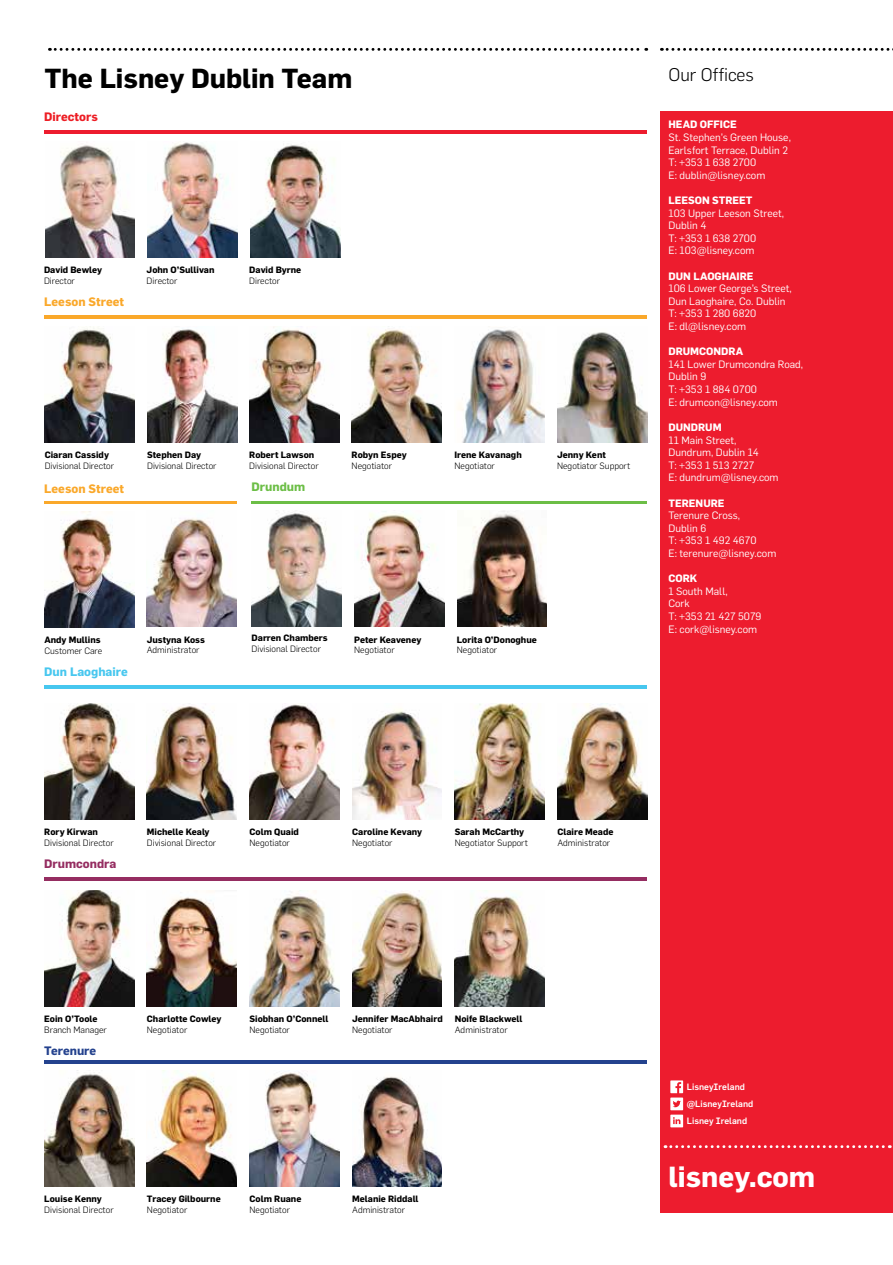
<style>
.page{position:relative;width:893px;height:1265px;background:#fff}
.page>*{position:absolute;margin:0;border:0;box-sizing:border-box;transform-origin:0 0}
.t1{font:700 28.5px "Flama";color:#fff}
.t2{font:700 27px "Flama";color:#000}
.t3{font:300 18px "Flama";color:#000}
.t4{font:700 12px "Flama";color:#faa82a}
.t5{font:700 12px "Flama";color:#47c7ef}
.t6{font:700 12px "Flama";color:#952d61}
.t7{font:700 12px "Flama";color:#ed1d24}
.t8{font:700 12px "Flama";color:#24428e}
.t9{font:700 12px "Flama";color:#6cbe46}
.t10{font:10.5px/12.6px "Flama";color:#fff}
.t11{font:700 10.5px "Flama";color:#fff}
.t12{font:300 9px "Flama";color:#000}
.t13{font:700 9px "Flama";color:#000}
.t14{font:500 9px/17.1px "Flama";color:#fff}
</style>
<div class="page">
<div style="left:660px;top:111px;width:233px;height:1102px;background:#ed1c2e"></div>
<img style="left:44px;top:1070px;width:90px;height:116px">
<img style="left:147px;top:1070px;width:90px;height:116px">
<img style="left:249px;top:1071px;width:90px;height:115px">
<img style="left:352px;top:1076px;width:90px;height:110px">
<hr style="left:44px;top:1059px;width:603px;height:3px;background:#24428e">
<svg style="left:49px;top:48px;width:598px;height:3px"></svg>
<svg style="left:661px;top:48px;width:232px;height:3px"></svg>
<div style="left:670px;top:1097px;width:13px;height:13px;background:#fff"></div>
<svg style="left:673px;top:1100px;width:8px;height:7px"></svg>
<svg style="left:670px;top:1114px;width:13px;height:13px"></svg>
<svg style="left:673px;top:1117px;width:7px;height:6px"></svg>
<svg style="left:670px;top:1080px;width:13px;height:13px"></svg>
<svg style="left:665px;top:1145px;width:225px;height:2px"></svg>
<img style="left:44px;top:890px;width:90px;height:116px">
<img style="left:147px;top:897px;width:90px;height:109px">
<img style="left:249px;top:890px;width:90px;height:116px">
<img style="left:352px;top:890px;width:90px;height:116px">
<img style="left:455px;top:896px;width:89px;height:110px">
<hr style="left:44px;top:877px;width:603px;height:3px;background:#952d61">
<img style="left:147px;top:703px;width:90px;height:116px">
<img style="left:352px;top:709px;width:90px;height:110px">
<img style="left:455px;top:703px;width:89px;height:116px">
<img style="left:557px;top:703px;width:90px;height:116px">
<img style="left:44px;top:703px;width:90px;height:116px">
<img style="left:249px;top:703px;width:90px;height:116px">
<hr style="left:44px;top:685px;width:603px;height:3px;background:#47c7ef">
<hr style="left:44px;top:131px;width:603px;height:3px;background:#ed1c2e">
<img style="left:147px;top:518px;width:89px;height:109px">
<img style="left:354px;top:511px;width:90px;height:116px">
<img style="left:457px;top:511px;width:90px;height:116px">
<img style="left:45px;top:511px;width:90px;height:116px">
<img style="left:252px;top:511px;width:89px;height:116px">
<hr style="left:252px;top:501px;width:395px;height:3px;background:#6cbe46">
<hr style="left:44px;top:501px;width:192px;height:3px;background:#faa82a">
<img style="left:148px;top:142px;width:89px;height:115px">
<img style="left:250px;top:144px;width:90px;height:113px">
<img style="left:45px;top:145px;width:90px;height:112px">
<img style="left:352px;top:326px;width:90px;height:116px">
<img style="left:249px;top:326px;width:90px;height:116px">
<img style="left:457px;top:329px;width:87px;height:113px">
<img style="left:557px;top:332px;width:90px;height:110px">
<hr style="left:44px;top:316px;width:603px;height:3px;background:#faa82a">
<img style="left:147px;top:329px;width:90px;height:113px">
<img style="left:45px;top:327px;width:90px;height:116px">
<h2 class="t2" style="left:45px;top:62px;width:309px">The Lisney Dublin Team</h2>
<p class="t7" style="left:44px;top:109px;width:55px">Directors</p>
<p class="t13" style="left:44px;top:264px;width:60px">David Bewley</p>
<p class="t12" style="left:44px;top:275px;width:32px">Director</p>
<p class="t4" style="left:44px;top:294px;width:81px">Leeson Street</p>
<p class="t13" style="left:147px;top:264px;width:69px">John O’Sullivan</p>
<p class="t12" style="left:147px;top:275px;width:32px">Director</p>
<p class="t13" style="left:249px;top:264px;width:53px">David Byrne</p>
<p class="t12" style="left:249px;top:275px;width:32px">Director</p>
<p class="t13" style="left:45px;top:449px;width:66px">Ciaran Cassidy</p>
<p class="t12" style="left:45px;top:461px;width:71px">Divisional Director</p>
<p class="t13" style="left:147px;top:449px;width:56px">Stephen Day</p>
<p class="t12" style="left:147px;top:460px;width:71px">Divisional Director</p>
<p class="t13" style="left:249px;top:449px;width:67px">Robert Lawson</p>
<p class="t12" style="left:249px;top:460px;width:71px">Divisional Director</p>
<p class="t13" style="left:352px;top:449px;width:57px">Robyn Espey</p>
<p class="t12" style="left:352px;top:460px;width:42px">Negotiator</p>
<p class="t13" style="left:454px;top:449px;width:69px">Irene Kavanagh</p>
<p class="t12" style="left:454px;top:460px;width:42px">Negotiator</p>
<p class="t13" style="left:557px;top:449px;width:50px">Jenny Kent</p>
<p class="t12" style="left:557px;top:460px;width:75px">Negotiator Support</p>
<p class="t4" style="left:44px;top:481px;width:81px">Leeson Street</p>
<p class="t9" style="left:252px;top:479px;width:55px">Drundum</p>
<p class="t13" style="left:44px;top:634px;width:58px">Andy Mullins</p>
<p class="t12" style="left:44px;top:645px;width:59px">Customer Care</p>
<p class="t5" style="left:44px;top:663px;width:85px">Dun Laoghaire</p>
<p class="t13" style="left:147px;top:633px;width:60px">Justyna Koss</p>
<p class="t12" style="left:147px;top:645px;width:54px">Administrator</p>
<p class="t13" style="left:252px;top:632px;width:78px">Darren Chambers</p>
<p class="t12" style="left:252px;top:643px;width:71px">Divisional Director</p>
<p class="t13" style="left:354px;top:633px;width:69px">Peter Keaveney</p>
<p class="t12" style="left:354px;top:645px;width:42px">Negotiator</p>
<p class="t13" style="left:457px;top:633px;width:82px">Lorita O’Donoghue</p>
<p class="t12" style="left:457px;top:645px;width:42px">Negotiator</p>
<h3 class="t3" style="left:668px;top:64px;width:87px">Our Offices</h3>
<p class="t11" style="left:668px;top:118px;width:70px">HEAD OFFICE</p>
<p class="t10" style="left:668px;top:131px;width:124px">St. Stephen’s Green House,<br>Earlsfort Terrace, Dublin 2<br>T: +353 1 638 2700<br>E: dublin@lisney.com</p>
<p class="t11" style="left:668px;top:194px;width:86px">LEESON STREET</p>
<p class="t10" style="left:668px;top:206px;width:117px">103 Upper Leeson Street,<br>Dublin 4<br>T: +353 1 638 2700<br>E: 103@lisney.com</p>
<p class="t11" style="left:668px;top:269px;width:87px">DUN LAOGHAIRE</p>
<p class="t10" style="left:668px;top:282px;width:125px">106 Lower George’s Street,<br>Dun Laoghaire, Co. Dublin<br>T: +353 1 280 6820<br>E: dl@lisney.com</p>
<p class="t11" style="left:668px;top:345px;width:76px">DRUMCONDRA</p>
<p class="t10" style="left:668px;top:357px;width:136px">141 Lower Drumcondra Road,<br>Dublin 9<br>T: +353 1 884 0700<br>E: drumcon@lisney.com</p>
<p class="t11" style="left:668px;top:420px;width:55px">DUNDRUM</p>
<p class="t10" style="left:668px;top:433px;width:112px">11 Main Street,<br>Dundrum, Dublin 14<br>T: +353 1 513 2727<br>E: dundrum@lisney.com</p>
<p class="t11" style="left:668px;top:496px;width:58px">TERENURE</p>
<p class="t10" style="left:668px;top:509px;width:109px">Terenure Cross,<br>Dublin 6<br>T: +353 1 492 4670<br>E: terenure@lisney.com</p>
<p class="t11" style="left:668px;top:572px;width:30px">CORK</p>
<p class="t10" style="left:668px;top:584px;width:94px">1 South Mall,<br>Cork<br>T: +353 21 427 5079<br>E: cork@lisney.com</p>
<p class="t13" style="left:44px;top:826px;width:55px">Rory Kirwan</p>
<p class="t12" style="left:44px;top:837px;width:71px">Divisional Director</p>
<p class="t6" style="left:44px;top:856px;width:74px">Drumcondra</p>
<p class="t13" style="left:147px;top:826px;width:64px">Michelle Kealy</p>
<p class="t12" style="left:147px;top:837px;width:71px">Divisional Director</p>
<p class="t13" style="left:249px;top:826px;width:51px">Colm Quaid</p>
<p class="t12" style="left:249px;top:837px;width:42px">Negotiator</p>
<p class="t13" style="left:352px;top:826px;width:72px">Caroline Kevany</p>
<p class="t12" style="left:352px;top:837px;width:42px">Negotiator</p>
<p class="t13" style="left:455px;top:826px;width:71px">Sarah McCarthy</p>
<p class="t12" style="left:455px;top:837px;width:75px">Negotiator Support</p>
<p class="t13" style="left:557px;top:826px;width:58px">Claire Meade</p>
<p class="t12" style="left:557px;top:837px;width:54px">Administrator</p>
<p class="t13" style="left:44px;top:1013px;width:55px">Eoin O’Toole</p>
<p class="t12" style="left:44px;top:1024px;width:64px">Branch Manager</p>
<p class="t8" style="left:44px;top:1042px;width:54px">Terenure</p>
<p class="t13" style="left:147px;top:1013px;width:76px">Charlotte Cowley</p>
<p class="t12" style="left:147px;top:1024px;width:42px">Negotiator</p>
<p class="t13" style="left:249px;top:1013px;width:80px">Siobhan O’Connell</p>
<p class="t12" style="left:249px;top:1024px;width:42px">Negotiator</p>
<p class="t13" style="left:352px;top:1013px;width:92px">Jennifer MacAbhaird</p>
<p class="t12" style="left:352px;top:1024px;width:42px">Negotiator</p>
<p class="t13" style="left:455px;top:1013px;width:69px">Noife Blackwell</p>
<p class="t12" style="left:455px;top:1024px;width:54px">Administrator</p>
<p class="t13" style="left:44px;top:1193px;width:59px">Louise Kenny</p>
<p class="t12" style="left:44px;top:1204px;width:71px">Divisional Director</p>
<p class="t13" style="left:147px;top:1193px;width:75px">Tracey Gilbourne</p>
<p class="t12" style="left:147px;top:1204px;width:42px">Negotiator</p>
<p class="t13" style="left:249px;top:1193px;width:53px">Colm Ruane</p>
<p class="t12" style="left:249px;top:1204px;width:42px">Negotiator</p>
<p class="t13" style="left:352px;top:1193px;width:68px">Melanie Riddall</p>
<p class="t12" style="left:352px;top:1204px;width:54px">Administrator</p>
<p class="t14" style="left:687px;top:1078px;width:60px">LisneyIreland</p>
<p class="t14" style="left:687px;top:1095px;width:68px">@LisneyIreland<br>Lisney Ireland</p>
<h1 class="t1" style="left:668px;top:1158px;width:148px">lisney.com</h1>
</div>
